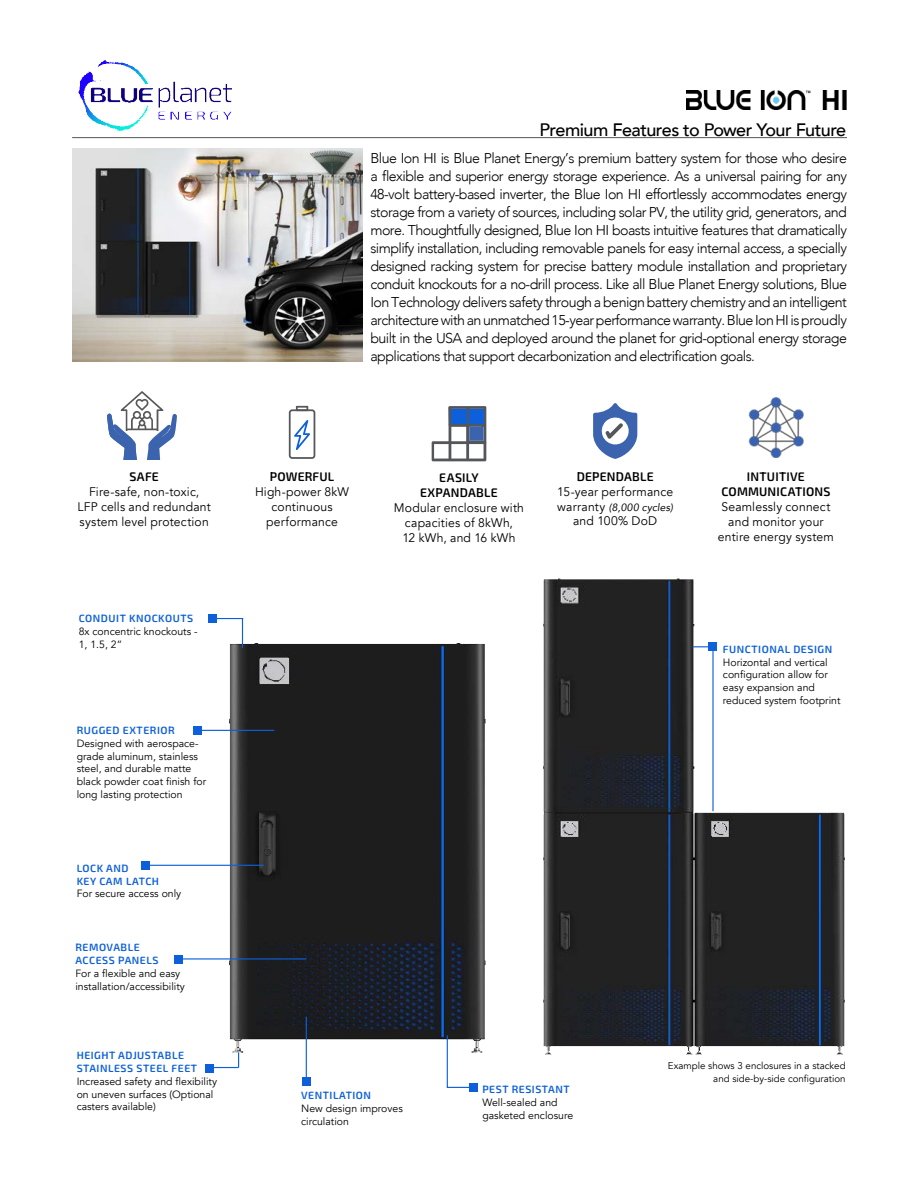
<style>
.page{position:relative;width:918px;height:1188px;background:#fff}
.page>*{position:absolute;margin:0;border:0;box-sizing:border-box;transform-origin:0 0}
.t1{font:500 18px "Avenir";letter-spacing:-.035em;color:#000}
.t2{font:300 14.25px/18px "Avenir";letter-spacing:-.04em;color:#000;text-align:justify}
.t3{font:12.45px/14.9px "Avenir";letter-spacing:.015em;color:#000;text-align:center}
.t4{font:600 12.45px/14.9px "Exo 2";letter-spacing:.015em;color:#000;text-align:center}
.t5{font:10.5px/12.8px "Avenir";color:#000}
.t6{font:600 10.5px/12.8px "Exo 2";letter-spacing:.05em;color:#0d60d9}
.t7{font:italic 10.5px "Avenir";letter-spacing:.025em;color:#000}
.t8{font:9.75px/12.8px "Avenir";color:#000;text-align:right}
.s1{font-style:normal;font-size:12.45px}
</style>
<div class="page">
<img style="left:543px;top:578px;width:302px;height:477px">
<img style="left:220px;top:628px;width:266px;height:439px">
<hr style="left:72px;top:137px;width:775px;height:1px;background:#54565a">
<div style="left:302px;top:1077px;width:9px;height:9px;background:#0d60d9"></div>
<svg style="left:289px;top:406px;width:26px;height:53px"></svg>
<svg style="left:432px;top:406px;width:54px;height:55px"></svg>
<div style="left:451px;top:409px;width:16px;height:14px;background:#0d60d9"></div>
<div style="left:469px;top:409px;width:15px;height:14px;background:#0d60d9"></div>
<div style="left:469px;top:427px;width:15px;height:14px;background:#3b63ae"></div>
<div style="left:141px;top:861px;width:9px;height:9px;background:#0d60d9"></div>
<svg style="left:238px;top:1052px;width:1px;height:15px"></svg>
<div style="left:469px;top:1083px;width:9px;height:9px;background:#0d60d9"></div>
<svg style="left:593px;top:403px;width:44px;height:56px"></svg>
<div style="left:708px;top:642px;width:9px;height:9px;background:#0d60d9"></div>
<div style="left:174px;top:955px;width:9px;height:9px;background:#0d60d9"></div>
<hr style="left:181px;top:958px;width:125px;height:2px;background:#0d60d9">
<hr style="left:143px;top:865px;width:121px;height:1px;background:#0d60d9">
<div style="left:193px;top:727px;width:9px;height:8px;background:#0d60d9"></div>
<hr style="left:196px;top:730px;width:78px;height:1px;background:#0d60d9">
<hr style="left:712px;top:647px;width:2px;height:164px;background:#0d60d9">
<svg style="left:693px;top:646px;width:15px;height:1px"></svg>
<div style="left:205px;top:1064px;width:9px;height:9px;background:#0d60d9"></div>
<hr style="left:209px;top:1067px;width:30px;height:1px;background:#0d60d9">
<hr style="left:306px;top:1017px;width:1px;height:65px;background:#0d60d9">
<svg style="left:446px;top:1034px;width:26px;height:54px"></svg>
<img style="left:72px;top:149px;width:291px;height:213px">
<svg style="left:107px;top:391px;width:70px;height:69px"></svg>
<img style="left:78px;top:60px;width:154px;height:72px">
<svg style="left:217px;top:618px;width:25px;height:1px"></svg>
<div style="left:208px;top:614px;width:9px;height:8px;background:#0d60d9"></div>
<hr style="left:242px;top:618px;width:1px;height:30px;background:#0d60d9">
<img style="left:687px;top:90px;width:160px;height:19px">
<img style="left:748px;top:398px;width:56px;height:59px">
<p class="t1" style="left:539px;top:118px;width:308px">Premium Features to Power Your Future</p>
<p class="t4" style="left:130px;top:469px;width:31px">SAFE</p>
<p class="t3" style="left:78px;top:485px;width:135px">Fire-safe, non-toxic,<br>LFP cells and redundant system level protection</p>
<p class="t6" style="left:79px;top:612px;width:116px">CONDUIT KNOCKOUTS</p>
<p class="t5" style="left:79px;top:626px;width:120px">8x concentric knockouts -<br>1, 1.5, 2”</p>
<p class="t6" style="left:77px;top:723px;width:100px">RUGGED EXTERIOR</p>
<p class="t5" style="left:77px;top:737px;width:131px">Designed with aerospace&shy;grade aluminum, stainless steel, and durable matte black powder coat finish for long lasting protection</p>
<p class="t6" style="left:77px;top:861px;width:84px">LOCK AND<br>KEY CAM LATCH</p>
<p class="t5" style="left:77px;top:888px;width:106px">For secure access only</p>
<p class="t6" style="left:75px;top:941px;width:85px">REMOVABLE<br>ACCESS PANELS</p>
<p class="t5" style="left:75px;top:967px;width:111px">For a flexible and easy installation/accessibility</p>
<p class="t2" style="left:370px;top:149px;width:478px">Blue Ion HI is Blue Planet Energy’s premium battery system for those who desire a flexible and superior energy storage experience. As a universal pairing for any 48-volt battery-based inverter, the Blue Ion HI effortlessly accommodates energy storage from a variety of sources, including solar PV, the utility grid, generators, and more. Thoughtfully designed, Blue Ion HI boasts intuitive features that dramatically simplify installation, including removable panels for easy internal access, a specially designed racking system for precise battery module installation and proprietary conduit knockouts for a no-drill process. Like all Blue Planet Energy solutions, Blue Ion Technology delivers safety through a benign battery chemistry and an intelligent architecture with an unmatched 15-year performance warranty. Blue Ion HI is proudly built in the USA and deployed around the planet for grid-optional energy storage applications that support decarbonization and electrification goals.</p>
<p class="t4" style="left:270px;top:469px;width:66px">POWERFUL</p>
<p class="t3" style="left:255px;top:485px;width:95px">High-power 8kW continuous performance</p>
<p class="t4" style="left:420px;top:470px;width:79px">EASILY<br>EXPANDABLE</p>
<p class="t3" style="left:394px;top:500px;width:132px">Modular enclosure with capacities of 8kWh,<br>12 kWh, and 16 kWh</p>
<p class="t4" style="left:577px;top:468px;width:78px">DEPENDABLE</p>
<p class="t3" style="left:557px;top:484px;width:118px">15-year performance</p>
<p class="t7" style="left:557px;top:500px;width:117px"><span class="s1">warranty</span> (8,000 cycles)</p>
<p class="t3" style="left:573px;top:514px;width:86px">and 100% DoD</p>
<p class="t4" style="left:721px;top:469px;width:110px">INTUITIVE<br>COMMUNICATIONS</p>
<p class="t3" style="left:718px;top:500px;width:118px">Seamlessly connect and monitor your entire energy system</p>
<p class="t6" style="left:723px;top:642px;width:111px">FUNCTIONAL DESIGN</p>
<p class="t5" style="left:723px;top:656px;width:119px">Horizontal and vertical configuration allow for easy expansion and reduced system footprint</p>
<p class="t6" style="left:77px;top:1049px;width:122px">HEIGHT ADJUSTABLE<br>STAINLESS STEEL FEET</p>
<p class="t5" style="left:77px;top:1075px;width:142px">Increased safety and flexibility on uneven surfaces (Optional casters available)</p>
<p class="t6" style="left:482px;top:1083px;width:89px">PEST RESISTANT</p>
<p class="t6" style="left:301px;top:1089px;width:71px">VENTILATION</p>
<p class="t5" style="left:301px;top:1102px;width:103px">New design improves circulation</p>
<p class="t5" style="left:482px;top:1096px;width:92px">Well-sealed and gasketed enclosure</p>
<p class="t8" style="left:668px;top:1060px;width:179px">Example shows 3 enclosures in a stacked and side-by-side configuration</p>
</div>
